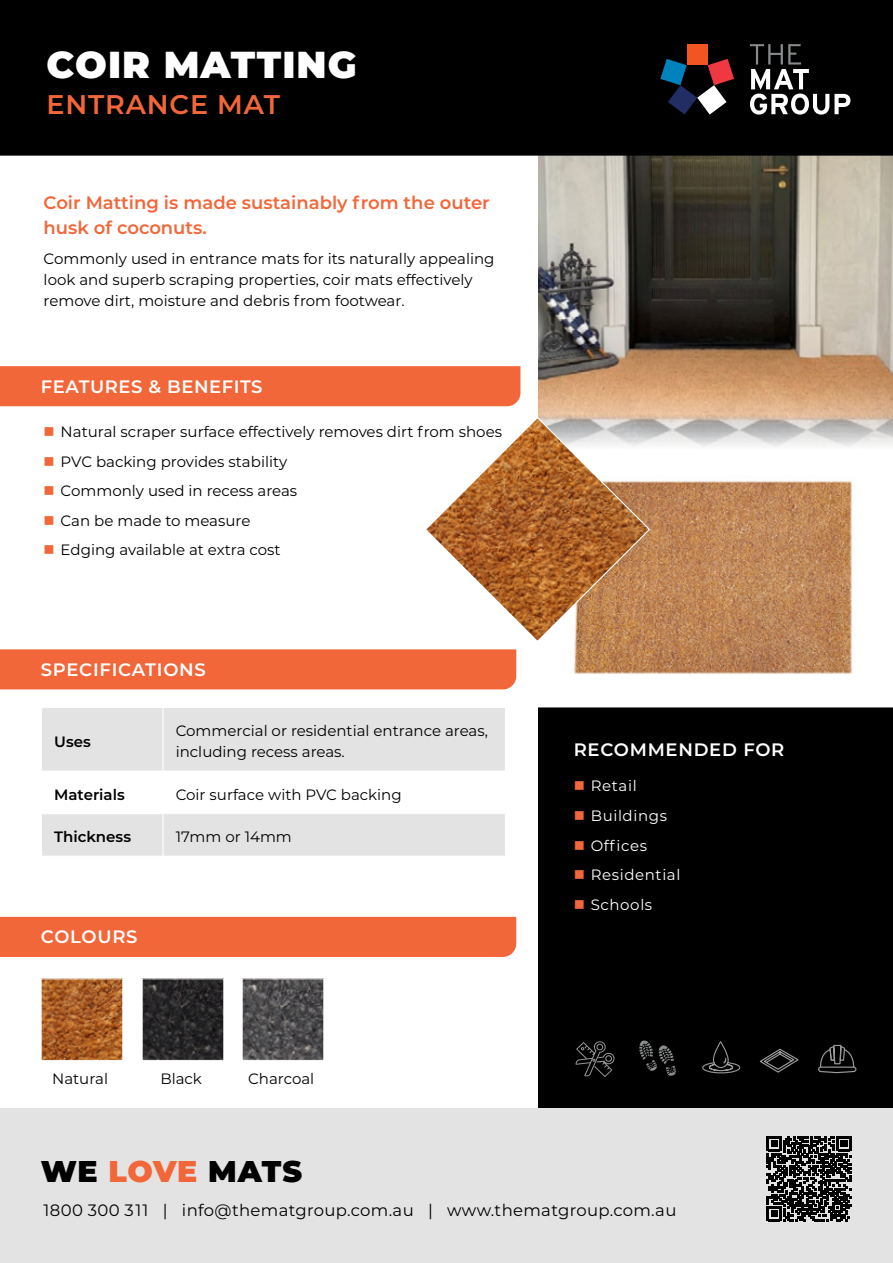
<style>
.page{position:relative;width:893px;height:1263px;background:#fff}
.page>*{position:absolute;margin:0;border:0;box-sizing:border-box;transform-origin:0 0}
.t1{font:900 37.5px "Montserrat";letter-spacing:.03em;color:#fff}
.t2{font:900 30px "Montserrat";letter-spacing:.015em;color:#000}
.t3{font:600 27px "Montserrat";letter-spacing:.03em;color:#f26739}
.t4{font:600 18px/25.5px "Montserrat";color:#f26739}
.t5{font:600 18px "Montserrat";letter-spacing:.035em;color:#fff}
.t6{font:16.5px "Montserrat";letter-spacing:.02em;color:#000}
.t7{font:15px/21px "Montserrat";color:#000}
.t8{font:15px "Montserrat";letter-spacing:.04em;color:#fff}
.t9{font:600 15px "Montserrat";color:#000}
.s1{color:#f26739}
</style>
<div class="page">
<img style="left:573px;top:480px;width:282px;height:195px">
<div style="left:42px;top:708px;width:463px;height:148px;background:#e3e3e4"></div>
<svg style="left:42px;top:772px;width:463px;height:41px"></svg>
<div style="left:163px;top:814px;width:342px;height:42px;background:#e3e3e4"></div>
<hr style="left:162px;top:708px;width:2px;height:62px;background:#fff">
<hr style="left:41px;top:770px;width:122px;height:2px;background:#fff">
<hr style="left:163px;top:770px;width:343px;height:2px;background:#fff">
<hr style="left:162px;top:772px;width:2px;height:41px;background:#fff">
<hr style="left:41px;top:813px;width:122px;height:1px;background:#fff">
<hr style="left:163px;top:813px;width:343px;height:1px;background:#fff">
<hr style="left:162px;top:814px;width:2px;height:42px;background:#fff">
<div style="left:537px;top:707px;width:356px;height:402px;background:#000"></div>
<div style="left:0;top:649px;width:516px;height:40px;background:#f26739"></div>
<div style="left:0;top:366px;width:520px;height:40px;background:#f26739"></div>
<img style="left:538px;top:156px;width:355px;height:291px">
<svg style="left:576px;top:1041px;width:38px;height:36px"></svg>
<svg style="left:817px;top:998px;width:40px;height:76px;background:#0d0d0d"></svg>
<svg style="left:702px;top:1042px;width:39px;height:32px"></svg>
<svg style="left:639px;top:1040px;width:37px;height:36px"></svg>
<svg style="left:759px;top:1048px;width:41px;height:25px"></svg>
<div style="left:0;top:917px;width:516px;height:40px;background:#f26739"></div>
<img style="left:43px;top:980px;width:78px;height:79px">
<div style="left:41px;top:978px;width:82px;height:83px;border:1px solid #fff"></div>
<img style="left:144px;top:980px;width:78px;height:79px">
<div style="left:142px;top:978px;width:82px;height:83px;border:1px solid #fff"></div>
<img style="left:244px;top:980px;width:78px;height:79px">
<div style="left:242px;top:978px;width:82px;height:83px;border:1px solid #fff"></div>
<div style="left:0;top:1109px;width:893px;height:154px;background:#e3e3e4"></div>
<svg style="left:767px;top:1137px;width:84px;height:84px"></svg>
<svg style="left:426px;top:416px;width:225px;height:227px"></svg>
<div style="left:0;top:0;width:893px;height:156px;background:#000"></div>
<div style="left:687px;top:44px;width:21px;height:21px;background:#f05522"></div>
<svg style="left:660px;top:59px;width:74px;height:56px;background:#3f3641"></svg>
<svg style="left:750px;top:44px;width:100px;height:71px"></svg>
<h1 class="t1" style="left:47px;top:37px;width:312px">COIR MATTING</h1>
<h3 class="t3" style="left:47px;top:85px;width:235px">ENTRANCE MAT</h3>
<p class="t4" style="left:44px;top:189px;width:448px">Coir Matting is made sustainably from the outer husk of coconuts.</p>
<p class="t7" style="left:44px;top:247px;width:452px">Commonly used in entrance mats for its naturally appealing look and superb scraping properties, coir mats effectively remove dirt, moisture and debris from footwear.</p>
<p class="t5" style="left:41px;top:374px;width:223px">FEATURES &amp; BENEFITS</p>
<p class="t7" style="left:44px;top:421px;width:460px"><span class="s1">■</span> Natural scraper surface effectively removes dirt from shoes</p>
<p class="t7" style="left:44px;top:451px;width:245px"><span class="s1">■</span> PVC backing provides stability</p>
<p class="t7" style="left:44px;top:480px;width:255px"><span class="s1">■</span> Commonly used in recess areas</p>
<p class="t7" style="left:44px;top:510px;width:208px"><span class="s1">■</span> Can be made to measure</p>
<p class="t7" style="left:44px;top:539px;width:238px"><span class="s1">■</span> Edging available at extra cost</p>
<p class="t5" style="left:41px;top:656px;width:166px">SPECIFICATIONS</p>
<p class="t9" style="left:54px;top:730px;width:38px">Uses</p>
<p class="t7" style="left:176px;top:720px;width:314px">Commercial or residential entrance areas, including recess areas.</p>
<p class="t9" style="left:54px;top:784px;width:72px">Materials</p>
<p class="t7" style="left:176px;top:783px;width:227px">Coir surface with PVC backing</p>
<p class="t9" style="left:54px;top:826px;width:78px">Thickness</p>
<p class="t7" style="left:176px;top:826px;width:118px">17mm or 14mm</p>
<p class="t5" style="left:41px;top:924px;width:98px">COLOURS</p>
<p class="t7" style="left:52px;top:1067px;width:57px">Natural</p>
<p class="t7" style="left:160px;top:1067px;width:43px">Black</p>
<p class="t7" style="left:248px;top:1067px;width:68px">Charcoal</p>
<h2 class="t2" style="left:41px;top:1149px;width:263px">WE <span class="s1">LOVE</span> MATS</h2>
<p class="t5" style="left:574px;top:736px;width:212px">RECOMMENDED FOR</p>
<p class="t8" style="left:574px;top:776px;width:64px"><span class="s1">■</span> Retail</p>
<p class="t8" style="left:574px;top:805px;width:95px"><span class="s1">■</span> Buildings</p>
<p class="t8" style="left:574px;top:835px;width:75px"><span class="s1">■</span> Offices</p>
<p class="t8" style="left:574px;top:864px;width:108px"><span class="s1">■</span> Residential</p>
<p class="t8" style="left:574px;top:894px;width:80px"><span class="s1">■</span> Schools</p>
<p class="t6" style="left:44px;top:1199px;width:634px">1800 300 311 | info@thematgroup.com.au | www.thematgroup.com.au</p>
</div>
